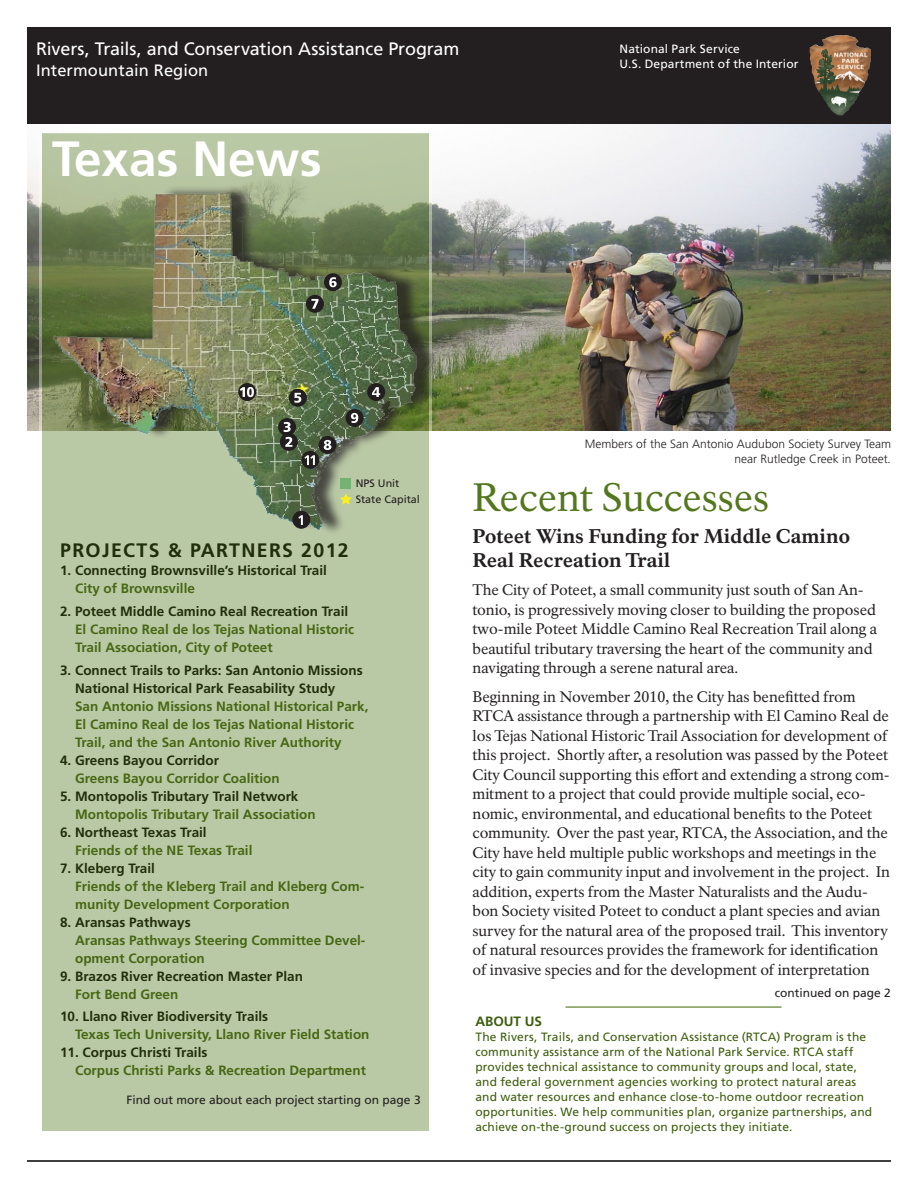
<style>
.page{position:relative;width:918px;height:1188px;background:#fff}
.page>*{position:absolute;margin:0;border:0;box-sizing:border-box;transform-origin:0 0}
.t1{font:700 49.5px "Frutiger LT Std";color:#fff}
._01_RecentSuccess_H1{font:39px "NPS Rawlinson OT";color:#53771d}
._02_RecentSuccess_H2{font:800 19.5px/23.4px "NPS Rawlinson OT";color:#231f20}
._11_Map_Legend_Headi{font:700 19.5px "Frutiger LT Std";letter-spacing:.07em;color:#000}
.t2{font:18px "Frutiger LT Std";letter-spacing:-.005em;color:#fff}
.t3{font:16.5px "Frutiger LT Std";letter-spacing:.005em;color:#fff}
._03_RecentSuccess_Te{font:15px/19.5px "NPS Rawlinson OT";letter-spacing:-.005em;color:#231f20}
._11_Map_Legend___Pro{font:700 13.5px/18px "Frutiger LT Std";color:#3e5e0e}
._11_Map_Legend___Pro-2{font:700 13.5px/18px "Frutiger LT Std";color:#000}
._12_Map_Legend___Par{font:700 13.5px/18px "Frutiger LT Std";color:#3e5e0e}
.t4{font:12px/15px "Frutiger LT Std";letter-spacing:.01em;color:#3e5e0e}
.t5{font:300 12px "Frutiger LT Std";color:#231f20}
.t6{font:12px "Frutiger LT Std";letter-spacing:.01em;color:#fff}
._11_Map_Legend_Conti{font:12px "Frutiger LT Std";color:#231f20}
._15_Continued{font:12px "Frutiger LT Std";color:#231f20}
._11_Map_Legend{font:10.8px "Frutiger LT Std";color:#231f20}
.s1{color:#3e5e0e}
.s2{color:#000}
</style>
<div class="page">
<div style="left:27px;top:27px;width:864px;height:99px;background:#231f20"></div>
<img style="left:811px;top:36px;width:41px;height:78px">
<div style="left:808px;top:33px;width:64px;height:84px;border:2px solid #231f20"></div>
<hr style="left:27px;top:1160px;width:864px;height:2px;background:#000">
<img style="left:27px;top:124px;width:864px;height:307px">
<div style="left:39px;top:130px;width:393px;height:1004px;background:#bac9a5;border:3px solid #fff"></div>
<div style="left:61px;top:185px;width:378px;height:351px;background:#231f20;opacity:.75"></div>
<img style="left:48px;top:190px;width:370px;height:343px">
<div style="left:346px;top:409px;width:18px;height:18px;background:#231f20;border-radius:50%"></div>
<svg style="left:351px;top:413px;width:7px;height:10px"></svg>
<div style="left:292px;top:511px;width:18px;height:18px;background:#231f20;border-radius:50%"></div>
<svg style="left:298px;top:515px;width:5px;height:10px"></svg>
<div style="left:280px;top:433px;width:18px;height:18px;background:#231f20;border-radius:50%"></div>
<div style="left:278px;top:418px;width:18px;height:18px;background:#231f20;border-radius:50%"></div>
<svg style="left:284px;top:422px;width:8px;height:25px"></svg>
<div style="left:367px;top:383px;width:18px;height:18px;background:#231f20;border-radius:50%"></div>
<svg style="left:372px;top:387px;width:8px;height:10px"></svg>
<div style="left:289px;top:389px;width:18px;height:18px;background:#231f20;border-radius:50%"></div>
<svg style="left:294px;top:393px;width:7px;height:10px"></svg>
<div style="left:324px;top:273px;width:18px;height:18px;background:#231f20;border-radius:50%"></div>
<svg style="left:329px;top:277px;width:8px;height:10px"></svg>
<div style="left:319px;top:436px;width:18px;height:18px;background:#231f20;border-radius:50%"></div>
<svg style="left:324px;top:440px;width:7px;height:10px"></svg>
<div style="left:306px;top:295px;width:18px;height:18px;background:#231f20;border-radius:50%"></div>
<svg style="left:311px;top:299px;width:7px;height:10px"></svg>
<hr style="left:566px;top:1006px;width:216px;height:2px;background:#53771d">
<div style="left:301px;top:451px;width:18px;height:18px;background:#231f20;border-radius:50%"></div>
<svg style="left:304px;top:455px;width:11px;height:10px"></svg>
<div style="left:238px;top:383px;width:18px;height:18px;background:#231f20;border-radius:50%"></div>
<svg style="left:240px;top:387px;width:14px;height:10px"></svg>
<p class="t2" style="left:36px;top:38px;width:425px">Rivers, Trails, and Conservation Assistance Program</p>
<p class="t3" style="left:36px;top:61px;width:174px">Intermountain Region</p>
<p class="t1" style="left:52px;top:130px;width:271px">Texas News</p>
<p class="t6" style="left:620px;top:41px;width:122px">National Park Service</p>
<p class="t6" style="left:620px;top:56px;width:181px">U.S. Department of the Interior</p>
<p class="_11_Map_Legend" style="left:356px;top:477px;width:45px">NPS Unit</p>
<p class="_11_Map_Legend" style="left:356px;top:493px;width:66px">State Capital</p>
<p class="_11_Map_Legend_Headi" style="left:60px;top:539px;width:290px">PROJECTS &amp; PARTNERS 2012</p>
<p class="_11_Map_Legend___Pro-2" style="left:75px;top:561px;width:253px;text-indent:-15px">1. Connecting Brownsville’s Historical Trail<br><span class="s1">City of Brownsville</span></p>
<p class="_11_Map_Legend___Pro-2" style="left:60px;top:603px;width:290px">2. Poteet Middle Camino Real Recreation Trail</p>
<p class="_12_Map_Legend___Par" style="left:75px;top:621px;width:281px">El Camino Real de los Tejas National Historic<br>Trail Association, City of Poteet</p>
<p class="_11_Map_Legend___Pro" style="left:75px;top:661px;width:295px;text-indent:-15px"><span class="s2">3. Connect Trails to Parks: San Antonio Missions National Historical Park Feasability Study<br></span>San Antonio Missions National Historical Park, El Camino Real de los Tejas National Historic Trail, and the San Antonio River Authority</p>
<p class="_11_Map_Legend___Pro" style="left:75px;top:751px;width:206px;text-indent:-15px"><span class="s2">4. Greens Bayou Corridor<br></span>Greens Bayou Corridor Coalition</p>
<p class="_11_Map_Legend___Pro" style="left:75px;top:787px;width:242px;text-indent:-15px"><span class="s2">5. Montopolis Tributary Trail Network<br></span>Montopolis Tributary Trail Association</p>
<p class="_11_Map_Legend___Pro" style="left:75px;top:823px;width:179px;text-indent:-15px"><span class="s2">6. Northeast Texas Trail<br></span>Friends of the NE Texas Trail</p>
<p class="_11_Map_Legend___Pro" style="left:75px;top:859px;width:291px;text-indent:-15px"><span class="s2">7. Kleberg Trail<br></span>Friends of the Kleberg Trail and Kleberg Com&shy;munity Development Corporation</p>
<p class="_11_Map_Legend___Pro" style="left:75px;top:913px;width:292px;text-indent:-15px"><span class="s2">8. Aransas Pathways<br></span>Aransas Pathways Steering Committee Devel&shy;opment Corporation</p>
<p class="_11_Map_Legend___Pro-2" style="left:60px;top:967px;width:244px">9. Brazos River Recreation Master Plan</p>
<p class="_12_Map_Legend___Par" style="left:75px;top:985px;width:105px">Fort Bend Green</p>
<p class="_11_Map_Legend___Pro" style="left:75px;top:1008px;width:296px;text-indent:-15px"><span class="s2">10. Llano River Biodiversity Trails<br></span>Texas Tech University, Llano River Field Station</p>
<p class="_11_Map_Legend___Pro-2" style="left:60px;top:1044px;width:149px">11. Corpus Christi Trails</p>
<p class="_12_Map_Legend___Par" style="left:75px;top:1062px;width:292px">Corpus Christi Parks &amp; Recreation Department</p>
<p class="_11_Map_Legend_Conti" style="left:127px;top:1093px;width:296px">Find out more about each project starting on page 3</p>
<p class="t5" style="left:585px;top:437px;width:308px">Members of the San Antonio Audubon Society Survey Team</p>
<p class="t5" style="left:735px;top:452px;width:158px">near Rutledge Creek in Poteet.</p>
<p class="_01_RecentSuccess_H1" style="left:472px;top:474px;width:298px">Recent Successes</p>
<p class="_02_RecentSuccess_H2" style="left:472px;top:525px;width:380px">Poteet Wins Funding for Middle Camino<br>Real Recreation Trail</p>
<p class="_03_RecentSuccess_Te" style="left:472px;top:580px;width:406px">The City of Poteet, a small community just south of San An&shy;tonio, is progressively moving closer to building the proposed two-mile Poteet Middle Camino Real Recreation Trail along a beautiful tributary traversing the heart of the community and navigating through a serene natural area.</p>
<p class="_03_RecentSuccess_Te" style="left:472px;top:687px;width:419px">Beginning in November 2010, the City has benefitted from RTCA assistance through a partnership with El Camino Real de los Tejas National Historic Trail Association for development of this project. Shortly after, a resolution was passed by the Poteet City Council supporting this effort and extending a strong com&shy;mitment to a project that could provide multiple social, eco&shy;nomic, environmental, and educational benefits to the Poteet community. Over the past year, RTCA, the Association, and the City have held multiple public workshops and meetings in the city to gain community input and involvement in the project. In addition, experts from the Master Naturalists and the Audu&shy;bon Society visited Poteet to conduct a plant species and avian survey for the natural area of the proposed trail. This inventory of natural resources provides the framework for identification of invasive species and for the development of interpretation</p>
<p class="_15_Continued" style="left:775px;top:985px;width:118px">continued on page 2</p>
<p class="_11_Map_Legend___Pro" style="left:475px;top:1012px;width:68px">ABOUT US</p>
<p class="t4" style="left:475px;top:1029px;width:398px">The Rivers, Trails, and Conservation Assistance (RTCA) Program is the community assistance arm of the National Park Service. RTCA staff provides technical assistance to community groups and local, state, and federal government agencies working to protect natural areas and water resources and enhance close-to-home outdoor recreation opportunities. We help communities plan, organize partnerships, and achieve on-the-ground success on projects they initiate.</p>
</div>
